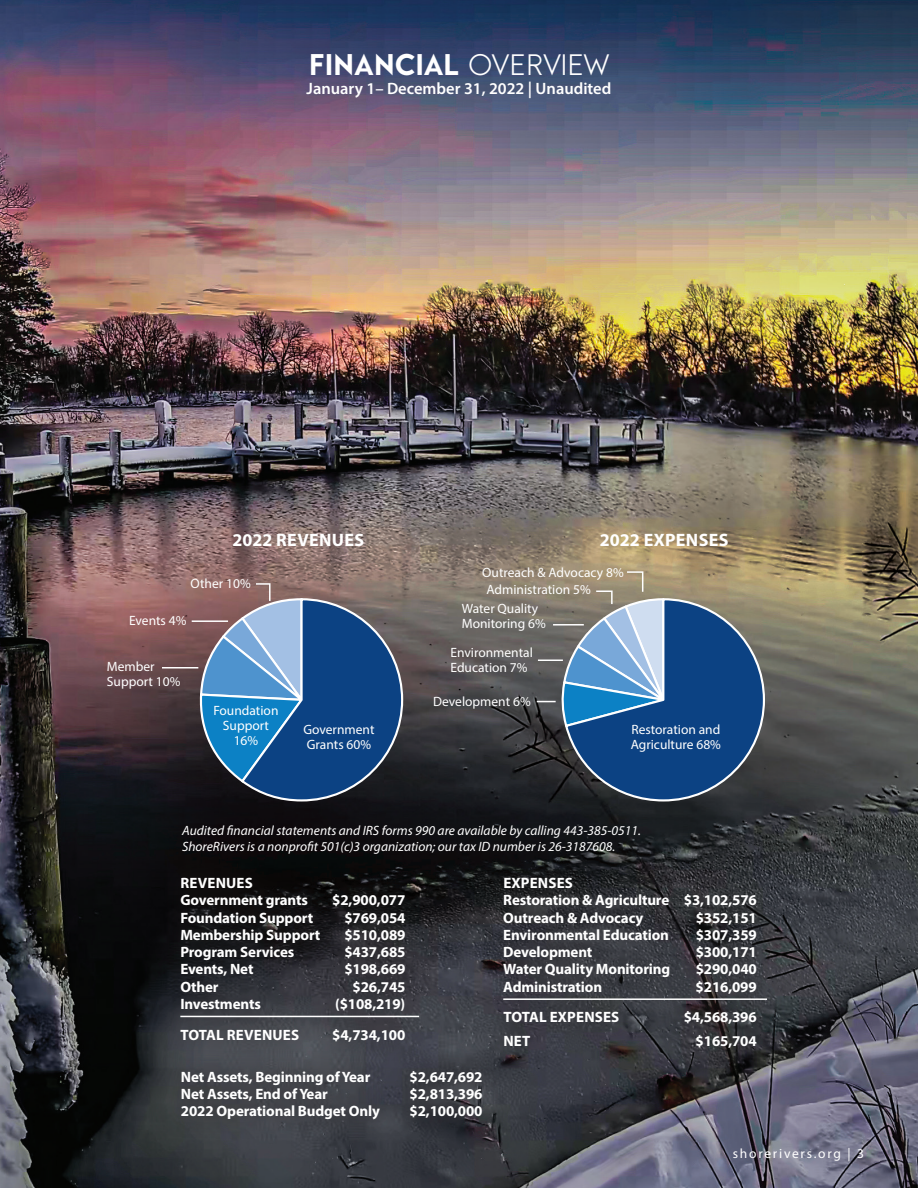
<style>
.page{position:relative;width:918px;height:1188px;background:#fff}
.page>*{position:absolute;margin:0;border:0;box-sizing:border-box;transform-origin:0 0}
.head{font:800 28.5px "Guess Sans";color:#fff}
.head-2{font:700 18px "Myriad Pro";letter-spacing:.02em;color:#fff}
.body{font:600 16.5px "Myriad Pro";color:#fff}
.body-2{font:700 15px/17.2px "Myriad Pro";letter-spacing:-.01em;color:#fff}
.body-3{font:700 15px "Myriad Pro";letter-spacing:.01em;color:#fff}
.pie_chart_type{font:13.5px/15px "Myriad Pro";color:#fff}
.body-4{font:italic 13.5px/16.2px "Myriad Pro";color:#fff}
.body-5{font:13.5px/15px "Myriad Pro";letter-spacing:.005em;color:#fff}
.body-6{font:13.5px "Myriad Pro";letter-spacing:.13em;color:#fff}
.s1{font-weight:300}
</style>
<div class="page">
<img style="left:0;top:0;width:918px;height:1188px">
<svg style="left:199px;top:582px;width:204px;height:219px;background:#40658e"></svg>
<hr style="left:162px;top:667px;width:36px;height:2px;background:#fff">
<hr style="left:192px;top:620px;width:36px;height:2px;background:#fff">
<svg style="left:537px;top:571px;width:229px;height:230px;background:#4c6986"></svg>
<svg style="left:159px;top:856px;width:278px;height:206px;background:#252529"></svg>
<hr style="left:180px;top:1016px;width:239px;height:1px;background:#fff">
<svg style="left:160px;top:1049px;width:344px;height:91px;background:#3e4047"></svg>
<svg style="left:482px;top:855px;width:303px;height:214px;background:#333439"></svg>
<hr style="left:503px;top:998px;width:264px;height:2px;background:#fff">
<p class="head" style="left:309px;top:46px;width:302px">FINANCIAL <span class="s1">OVERVIEW</span></p>
<p class="body" style="left:307px;top:78px;width:306px">January 1– December 31, 2022 | Unaudited</p>
<p class="head-2" style="left:232px;top:528px;width:133px">2022 REVENUES</p>
<p class="pie_chart_type" style="left:191px;top:576px;width:62px">Other 10%</p>
<p class="pie_chart_type" style="left:129px;top:613px;width:59px">Events 4%</p>
<p class="pie_chart_type" style="left:107px;top:659px;width:75px">Member<br>Support 10%</p>
<p class="pie_chart_type" style="left:213px;top:703px;width:67px;text-align:center">Foundation<br>Support</p>
<p class="pie_chart_type" style="left:234px;top:733px;width:26px">16%</p>
<p class="body-5" style="left:303px;top:721px;width:73px">Government<br>Grants 60%</p>
<p class="head-2" style="left:600px;top:528px;width:130px">2022 EXPENSES</p>
<p class="pie_chart_type" style="left:482px;top:564px;width:143px">Outreach &amp; Advocacy 8%</p>
<p class="pie_chart_type" style="left:486px;top:582px;width:106px">Administration 5%</p>
<p class="pie_chart_type" style="left:462px;top:601px;width:85px">Water Quality<br>Monitoring 6%</p>
<p class="pie_chart_type" style="left:450px;top:645px;width:84px">Environmental<br>Education 7%</p>
<p class="pie_chart_type" style="left:433px;top:693px;width:99px">Development 6%</p>
<p class="pie_chart_type" style="left:631px;top:721px;width:92px">Restoration and<br>Agriculture 68%</p>
<p class="body-4" style="left:182px;top:822px;width:460px">Audited financial statements and IRS forms 990 are available by calling 443-385-0511.<br>ShoreRivers is a nonprofit 501(c)3 organization; our tax ID number is 26-3187608.</p>
<p class="body-3" style="left:181px;top:873px;width:74px">REVENUES</p>
<p class="body-2" style="left:180px;top:891px;width:129px">Government grants</p>
<p class="body-2" style="left:332px;top:891px;width:75px">$2,900,077</p>
<p class="body-2" style="left:180px;top:909px;width:134px">Foundation Support</p>
<p class="body-2" style="left:344px;top:909px;width:63px">$769,054</p>
<p class="body-2" style="left:180px;top:926px;width:142px">Membership Support</p>
<p class="body-2" style="left:344px;top:926px;width:63px">$510,089</p>
<p class="body-2" style="left:180px;top:943px;width:115px">Program Services</p>
<p class="body-2" style="left:344px;top:943px;width:63px">$437,685</p>
<p class="body-2" style="left:180px;top:960px;width:75px">Events, Net</p>
<p class="body-2" style="left:344px;top:960px;width:63px">$198,669</p>
<p class="body-2" style="left:180px;top:978px;width:40px">Other</p>
<p class="body-2" style="left:353px;top:978px;width:54px">$26,745</p>
<p class="body-2" style="left:180px;top:995px;width:82px">Investments</p>
<p class="body-2" style="left:335px;top:995px;width:72px">($108,219)</p>
<p class="body-3" style="left:181px;top:1025px;width:120px">TOTAL REVENUES</p>
<p class="body-2" style="left:332px;top:1026px;width:75px">$4,734,100</p>
<p class="body-2" style="left:181px;top:1067px;width:191px">Net Assets, Beginning of Year</p>
<p class="body-2" style="left:410px;top:1067px;width:75px">$2,647,692</p>
<p class="body-2" style="left:181px;top:1085px;width:148px">Net Assets, End of Year</p>
<p class="body-2" style="left:410px;top:1085px;width:75px">$2,813,396</p>
<p class="body-2" style="left:181px;top:1102px;width:201px">2022 Operational Budget Only</p>
<p class="body-2" style="left:410px;top:1102px;width:75px">$2,100,000</p>
<p class="body-3" style="left:503px;top:873px;width:71px">EXPENSES</p>
<p class="body-2" style="left:503px;top:891px;width:255px">Restoration &amp; Agriculture $3,102,576<br>Outreach &amp; Advocacy</p>
<p class="body-2" style="left:696px;top:909px;width:63px">$352,151</p>
<p class="body-2" style="left:503px;top:926px;width:167px">Environmental Education</p>
<p class="body-2" style="left:696px;top:926px;width:63px">$307,359</p>
<p class="body-2" style="left:503px;top:943px;width:91px">Development</p>
<p class="body-2" style="left:696px;top:943px;width:63px">$300,171</p>
<p class="body-2" style="left:503px;top:960px;width:169px">Water Quality Monitoring</p>
<p class="body-2" style="left:696px;top:960px;width:63px">$290,040</p>
<p class="body-2" style="left:503px;top:978px;width:100px">Administration</p>
<p class="body-2" style="left:696px;top:978px;width:63px">$216,099</p>
<p class="body-3" style="left:503px;top:1008px;width:117px">TOTAL EXPENSES</p>
<p class="body-2" style="left:684px;top:1008px;width:75px">$4,568,396</p>
<p class="body-2" style="left:503px;top:1032px;width:28px">NET</p>
<p class="body-2" style="left:696px;top:1032px;width:63px">$165,704</p>
<p class="body-6" style="left:733px;top:1145px;width:133px">shorerivers.org | 3</p>
</div>
